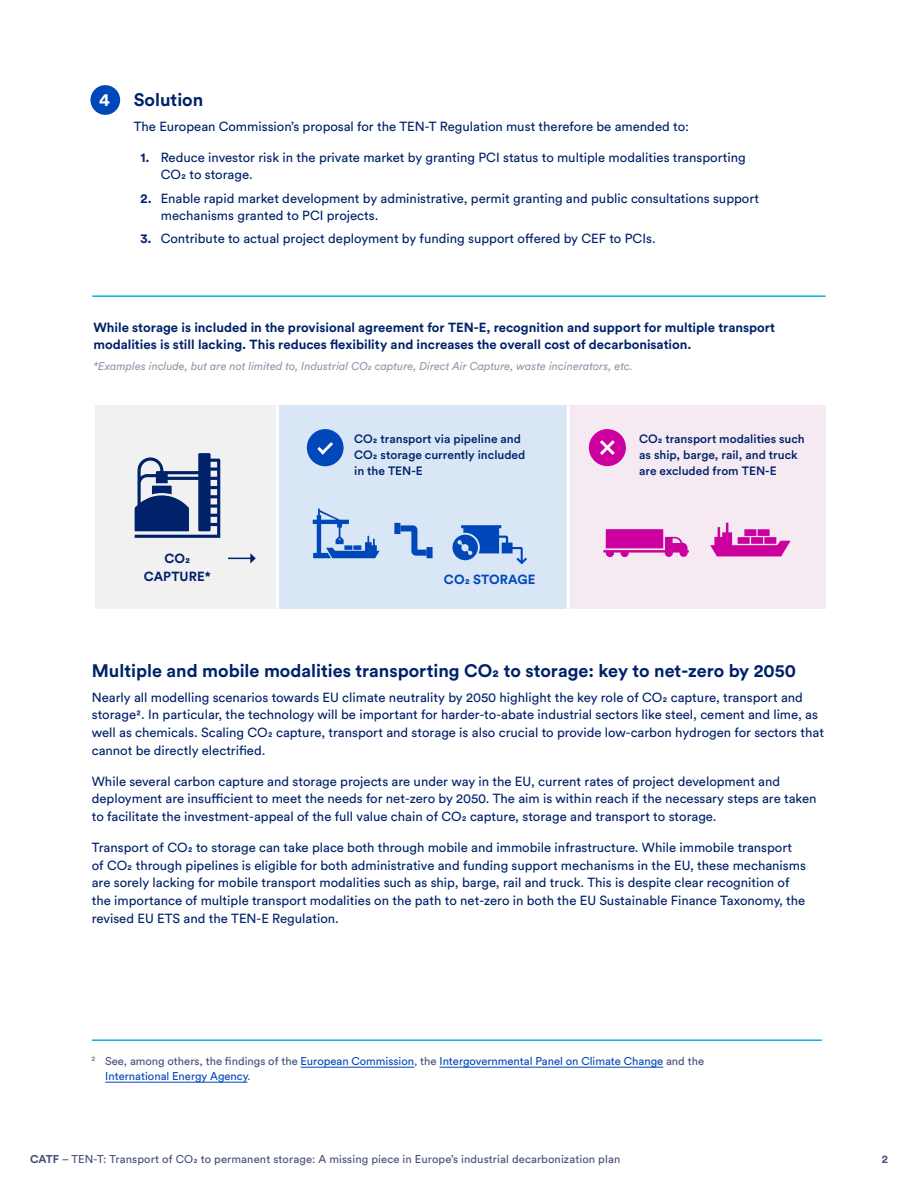
<style>
.page{position:relative;width:918px;height:1188px;background:#fff}
.page>*{position:absolute;margin:0;border:0;box-sizing:border-box;transform-origin:0 0}
.t1{font:700 18px "Circular Std";color:#00226a}
.t2{font:700 18px "Circular Std";color:#fff}
.t3{font:13.2px/17.7px "Circular Std";color:#00226a}
.t4{font:700 13.2px/17.7px "Circular Std";color:#00226a}
.t5{font:700 13.2px "Circular Std";letter-spacing:.005em;color:#0047ba}
.t6{font:500 12px/15.8px "Circular Std";color:#00226a}
.t7{font:11.25px/15px "Circular Std";color:#0047ba}
.t8{font:11.25px "Circular Std";letter-spacing:.01em;color:#444e7a}
.t9{font:italic 11.25px "Circular Std";color:#9397aa}
.t10{font:700 11.25px "Circular Std";color:#444e7a}
.s1{font-weight:700}
.s2{color:#444e7a}
</style>
<div class="page">
<hr style="left:301px;top:1067px;width:113px;height:1px;background:#0047ba">
<hr style="left:440px;top:1067px;width:223px;height:1px;background:#0047ba">
<hr style="left:105px;top:1082px;width:142px;height:1px;background:#0047ba">
<hr style="left:92px;top:1039px;width:730px;height:2px;background:#00b2e2">
<hr style="left:92px;top:295px;width:734px;height:2px;background:#00b2e2">
<div style="left:95px;top:406px;width:183px;height:203px;background:#f1f1f2"></div>
<div style="left:278px;top:406px;width:290px;height:203px;background:#d8e6f6"></div>
<div style="left:568px;top:406px;width:258px;height:203px;background:#f5eaf2"></div>
<svg style="left:135px;top:453px;width:85px;height:85px"></svg>
<svg style="left:710px;top:523px;width:80px;height:33px"></svg>
<div style="left:738px;top:537px;width:12px;height:7px;background:#cc009f"></div>
<div style="left:751px;top:537px;width:12px;height:7px;background:#cc009f"></div>
<div style="left:764px;top:537px;width:12px;height:7px;background:#cc009f"></div>
<div style="left:744px;top:529px;width:12px;height:7px;background:#cc009f"></div>
<div style="left:758px;top:529px;width:12px;height:7px;background:#cc009f"></div>
<svg style="left:228px;top:553px;width:28px;height:10px"></svg>
<svg style="left:313px;top:508px;width:66px;height:50px"></svg>
<div style="left:353px;top:545px;width:8px;height:5px;background:#0047ba"></div>
<div style="left:344px;top:545px;width:8px;height:5px;background:#0047ba"></div>
<svg style="left:452px;top:525px;width:75px;height:39px"></svg>
<svg style="left:400px;top:525px;width:27px;height:31px"></svg>
<div style="left:394px;top:523px;width:6px;height:11px;background:#0047ba"></div>
<div style="left:427px;top:547px;width:6px;height:11px;background:#0047ba"></div>
<div style="left:307px;top:429px;width:37px;height:37px;background:#0047ba;border-radius:50%"></div>
<svg style="left:317px;top:442px;width:16px;height:13px"></svg>
<div style="left:589px;top:429px;width:37px;height:37px;background:#cc009f;border-radius:50%"></div>
<svg style="left:600px;top:440px;width:15px;height:15px"></svg>
<svg style="left:603px;top:529px;width:86px;height:28px"></svg>
<hr style="left:276px;top:406px;width:3px;height:203px;background:#fff">
<hr style="left:567px;top:406px;width:3px;height:203px;background:#fff">
<div style="left:90px;top:85px;width:30px;height:30px;background:#0047ba;border-radius:50%"></div>
<h1 class="t2" style="left:99px;top:88px;width:12px">4</h1>
<h1 class="t1" style="left:134px;top:88px;width:71px">Solution</h1>
<p class="t3" style="left:134px;top:117px;width:557px">The European Commission’s proposal for the TEN-T Regulation must therefore be amended to:</p>
<p class="t3" style="left:161px;top:148px;width:586px;text-indent:-20px"><span class="s1">1.</span> Reduce investor risk in the private market by granting PCI status to multiple modalities transporting<br>CO2 to storage.</p>
<p class="t3" style="left:161px;top:189px;width:600px;text-indent:-20px"><span class="s1">2.</span> Enable rapid market development by administrative, permit granting and public consultations support mechanisms granted to PCI projects.</p>
<p class="t3" style="left:141px;top:230px;width:517px"><span class="s1">3.</span> Contribute to actual project deployment by funding support offered by CEF to PCIs.</p>
<p class="t4" style="left:93px;top:318px;width:683px">While storage is included in the provisional agreement for TEN-E, recognition and support for multiple transport modalities is still lacking. This reduces flexibility and increases the overall cost of decarbonisation.</p>
<p class="t9" style="left:93px;top:359px;width:541px">*Examples include, but are not limited to, Industrial CO2 capture, Direct Air Capture, waste incinerators, etc.</p>
<p class="t4" style="left:144px;top:550px;width:69px;text-align:center">CO2<br>CAPTURE*</p>
<p class="t6" style="left:354px;top:431px;width:173px">CO2 transport via pipeline and<br>CO2 storage currently included in the TEN-E</p>
<p class="t5" style="left:444px;top:571px;width:93px">CO2 STORAGE</p>
<p class="t6" style="left:639px;top:431px;width:167px">CO2 transport modalities such as ship, barge, rail, and truck are excluded from TEN-E</p>
<h1 class="t1" style="left:92px;top:659px;width:706px">Multiple and mobile modalities transporting CO2 to storage: key to net-zero by 2050</h1>
<p class="t3" style="left:92px;top:688px;width:734px">Nearly all modelling scenarios towards EU climate neutrality by 2050 highlight the key role of CO2 capture, transport and storage2. In particular, the technology will be important for harder-to-abate industrial sectors like steel, cement and lime, as well as chemicals. Scaling CO2 capture, transport and storage is also crucial to provide low-carbon hydrogen for sectors that cannot be directly electrified.</p>
<p class="t3" style="left:92px;top:772px;width:726px">While several carbon capture and storage projects are under way in the EU, current rates of project development and deployment are insufficient to meet the needs for net-zero by 2050. The aim is within reach if the necessary steps are taken to facilitate the investment-appeal of the full value chain of CO2 capture, storage and transport to storage.</p>
<p class="t3" style="left:92px;top:838px;width:716px">Transport of CO2 to storage can take place both through mobile and immobile infrastructure. While immobile transport of CO2 through pipelines is eligible for both administrative and funding support mechanisms in the EU, these mechanisms are sorely lacking for mobile transport modalities such as ship, barge, rail and truck. This is despite clear recognition of the importance of multiple transport modalities on the path to net-zero in both the EU Sustainable Finance Taxonomy, the revised EU ETS and the TEN-E Regulation.</p>
<p class="t7" style="left:105px;top:1053px;width:600px;text-indent:-14px"><sup>2</sup> <span class="s2">See, among others, the findings of the</span> European Commission<span class="s2">, the</span> Intergovernmental Panel on Climate Change <span class="s2">and the<br></span>International Energy Agency<span class="s2">.</span></p>
<p class="t8" style="left:30px;top:1152px;width:592px"><span class="s1">CATF</span> – TEN-T: Transport of CO2 to permanent storage: A missing piece in Europe’s industrial decarbonization plan</p>
<p class="t10" style="left:882px;top:1151px;width:8px">2</p>
</div>
